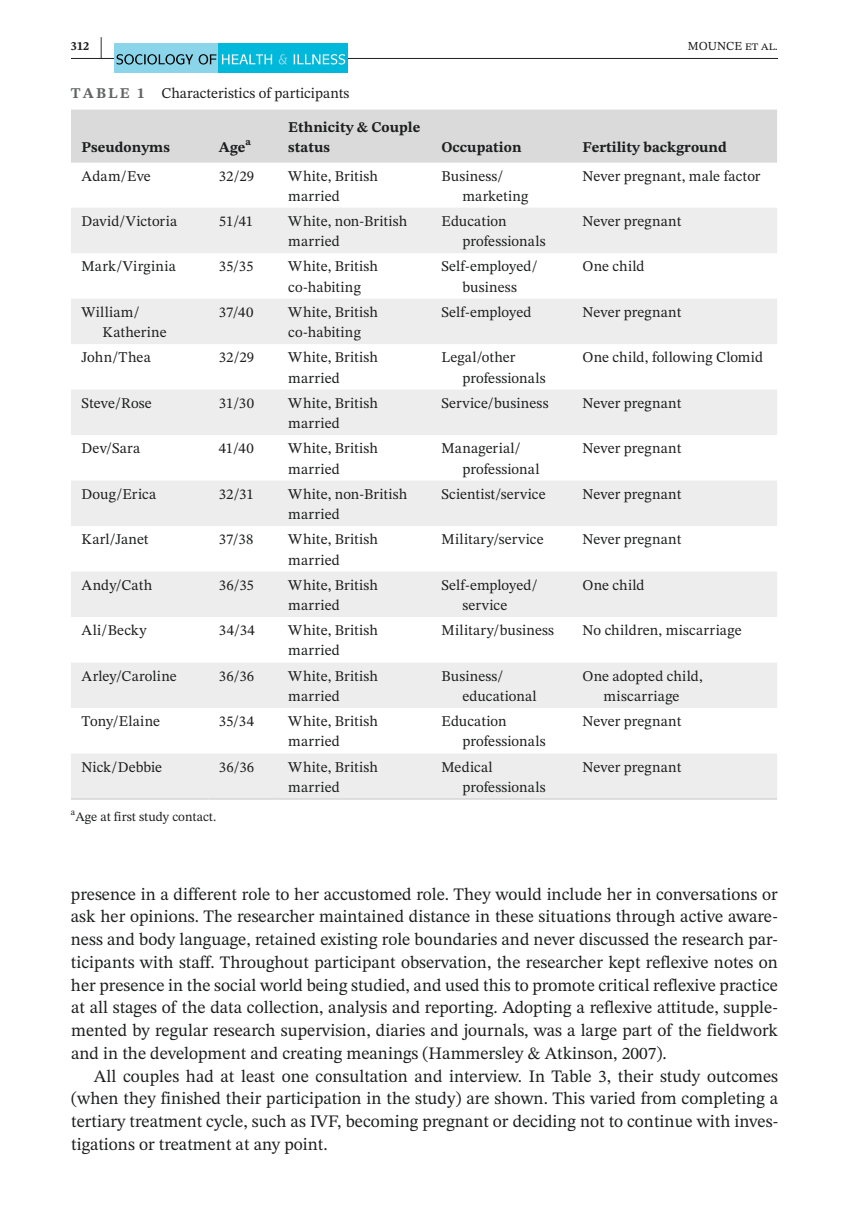
<style>
.page{position:relative;width:849px;height:1221px;background:#fff}
.page>*{position:absolute;margin:0;border:0;box-sizing:border-box;transform-origin:0 0}
.t1{font:17.5px/22.8px "STIX Two Text";color:#1d1e1f;text-align:justify}
.t2{font:14.88px/20.1px "STIX Two Text";letter-spacing:.01em;color:#1d1e1f}
.t3{font:700 14.88px/20.1px "STIX Two Text";color:#1d1e1f}
.t4{font:13.12px "STIX Two Text";color:#1d1e1f}
.t5{font:12.25px "STIX Two Text 3";color:#1d1e1f}
.t6{font:700 12.25px "STIX Two Text";color:#1d1e1f}
.t7{font:700 10.33px "STIX Two Text";color:#1d1e1f}
.t8{font:9.1px "STIX Two Text";color:#1d1e1f}
.s1{font-size:24.68px}
.s2{font-weight:700;color:#636464}
</style>
<div class="page">
<hr style="left:71px;top:58px;width:706px;height:1px;background:#1d1e1f">
<div style="left:114px;top:44px;width:104px;height:29px;background:#8ad5ea"></div>
<div style="left:218px;top:44px;width:130px;height:29px;background:#00b8da"></div>
<svg style="left:116px;top:54px;width:100px;height:11px"></svg>
<svg style="left:222px;top:54px;width:50px;height:10px"></svg>
<svg style="left:278px;top:54px;width:9px;height:11px"></svg>
<svg style="left:293px;top:54px;width:52px;height:11px"></svg>
<div style="left:71px;top:110px;width:705px;height:53px;background:#dadada"></div>
<svg style="left:71px;top:208px;width:705px;height:590px;fill:#ededed"></svg>
<hr style="left:71px;top:798px;width:137px;height:1px;background:#dadada">
<hr style="left:208px;top:798px;width:70px;height:1px;background:#dadada">
<hr style="left:278px;top:798px;width:153px;height:1px;background:#dadada">
<hr style="left:431px;top:798px;width:141px;height:1px;background:#dadada">
<hr style="left:572px;top:798px;width:204px;height:1px;background:#dadada">
<p class="t6" style="left:71px;top:37px;width:33px">312 <span class="s1">|</span></p>
<p class="t5" style="left:687px;top:37px;width:91px">MOUNCE et al.</p>
<p class="t2" style="left:71px;top:83px;width:280px"><span class="s2">TABLE 1</span> Characteristics of participants</p>
<p class="t3" style="left:81px;top:137px;width:90px">Pseudonyms</p>
<p class="t3" style="left:219px;top:137px;width:28px">Age</p>
<p class="t7" style="left:245px;top:134px;width:7px">a</p>
<p class="t3" style="left:288px;top:117px;width:134px">Ethnicity &amp; Couple status</p>
<p class="t3" style="left:441px;top:137px;width:82px">Occupation</p>
<p class="t3" style="left:582px;top:137px;width:146px">Fertility background</p>
<p class="t2" style="left:81px;top:165px;width:71px">Adam/Eve</p>
<p class="t2" style="left:219px;top:165px;width:37px">32/29</p>
<p class="t2" style="left:288px;top:165px;width:91px">White, British married</p>
<p class="t2" style="left:462px;top:165px;width:67px;text-indent:-21px">Business/ marketing</p>
<p class="t2" style="left:582px;top:165px;width:179px">Never pregnant, male factor</p>
<p class="t2" style="left:81px;top:211px;width:97px">David/Victoria</p>
<p class="t2" style="left:219px;top:211px;width:36px">51/41</p>
<p class="t2" style="left:288px;top:211px;width:121px">White, non-British married</p>
<p class="t2" style="left:462px;top:211px;width:85px;text-indent:-21px">Education professionals</p>
<p class="t2" style="left:582px;top:211px;width:100px">Never pregnant</p>
<p class="t2" style="left:81px;top:256px;width:96px">Mark/Virginia</p>
<p class="t2" style="left:219px;top:256px;width:36px">35/35</p>
<p class="t2" style="left:288px;top:256px;width:91px">White, British co-habiting</p>
<p class="t2" style="left:441px;top:256px;width:98px;text-align:center">Self-employed/ business</p>
<p class="t2" style="left:582px;top:256px;width:64px">One child</p>
<p class="t2" style="left:102px;top:302px;width:66px;text-indent:-21px">William/<br>Katherine</p>
<p class="t2" style="left:219px;top:302px;width:36px">37/40</p>
<p class="t2" style="left:288px;top:302px;width:91px">White, British co-habiting</p>
<p class="t2" style="left:441px;top:302px;width:92px">Self-employed</p>
<p class="t2" style="left:582px;top:302px;width:100px">Never pregnant</p>
<p class="t2" style="left:81px;top:347px;width:71px">John/Thea</p>
<p class="t2" style="left:219px;top:347px;width:37px">32/29</p>
<p class="t2" style="left:288px;top:347px;width:91px">White, British married</p>
<p class="t2" style="left:462px;top:347px;width:85px;text-indent:-21px">Legal/other professionals</p>
<p class="t2" style="left:582px;top:347px;width:182px">One child, following Clomid</p>
<p class="t2" style="left:81px;top:393px;width:72px">Steve/Rose</p>
<p class="t2" style="left:219px;top:393px;width:37px">31/30</p>
<p class="t2" style="left:288px;top:393px;width:91px">White, British married</p>
<p class="t2" style="left:441px;top:393px;width:109px">Service/business</p>
<p class="t2" style="left:582px;top:393px;width:100px">Never pregnant</p>
<p class="t2" style="left:81px;top:438px;width:60px">Dev/Sara</p>
<p class="t2" style="left:219px;top:438px;width:36px">41/40</p>
<p class="t2" style="left:288px;top:438px;width:91px">White, British married</p>
<p class="t2" style="left:462px;top:438px;width:79px;text-indent:-21px">Managerial/ professional</p>
<p class="t2" style="left:582px;top:438px;width:100px">Never pregnant</p>
<p class="t2" style="left:81px;top:484px;width:76px">Doug/Erica</p>
<p class="t2" style="left:219px;top:484px;width:36px">32/31</p>
<p class="t2" style="left:288px;top:484px;width:121px">White, non-British married</p>
<p class="t2" style="left:441px;top:484px;width:106px">Scientist/service</p>
<p class="t2" style="left:582px;top:484px;width:100px">Never pregnant</p>
<p class="t2" style="left:81px;top:529px;width:69px">Karl/Janet</p>
<p class="t2" style="left:219px;top:529px;width:36px">37/38</p>
<p class="t2" style="left:288px;top:529px;width:91px">White, British married</p>
<p class="t2" style="left:441px;top:529px;width:104px">Military/service</p>
<p class="t2" style="left:582px;top:529px;width:100px">Never pregnant</p>
<p class="t2" style="left:81px;top:574px;width:72px">Andy/Cath</p>
<p class="t2" style="left:219px;top:574px;width:37px">36/35</p>
<p class="t2" style="left:288px;top:574px;width:91px">White, British married</p>
<p class="t2" style="left:462px;top:574px;width:77px;text-indent:-21px">Self-employed/ service</p>
<p class="t2" style="left:582px;top:574px;width:64px">One child</p>
<p class="t2" style="left:81px;top:620px;width:67px">Ali/Becky</p>
<p class="t2" style="left:219px;top:620px;width:38px">34/34</p>
<p class="t2" style="left:288px;top:620px;width:91px">White, British married</p>
<p class="t2" style="left:441px;top:620px;width:114px">Military/business</p>
<p class="t2" style="left:582px;top:620px;width:160px">No children, miscarriage</p>
<p class="t2" style="left:81px;top:665px;width:97px">Arley/Caroline</p>
<p class="t2" style="left:219px;top:665px;width:37px">36/36</p>
<p class="t2" style="left:288px;top:665px;width:91px">White, British married</p>
<p class="t2" style="left:462px;top:665px;width:76px;text-indent:-21px">Business/ educational</p>
<p class="t2" style="left:582px;top:665px;width:122px;text-align:center">One adopted child, miscarriage</p>
<p class="t2" style="left:81px;top:711px;width:80px">Tony/Elaine</p>
<p class="t2" style="left:219px;top:711px;width:37px">35/34</p>
<p class="t2" style="left:288px;top:711px;width:91px">White, British married</p>
<p class="t2" style="left:462px;top:711px;width:85px;text-indent:-21px">Education professionals</p>
<p class="t2" style="left:582px;top:711px;width:100px">Never pregnant</p>
<p class="t2" style="left:81px;top:756px;width:82px">Nick/Debbie</p>
<p class="t2" style="left:219px;top:756px;width:37px">36/36</p>
<p class="t2" style="left:288px;top:756px;width:91px">White, British married</p>
<p class="t2" style="left:462px;top:756px;width:85px;text-indent:-21px">Medical professionals</p>
<p class="t2" style="left:582px;top:756px;width:100px">Never pregnant</p>
<p class="t8" style="left:71px;top:805px;width:6px">a</p>
<p class="t4" style="left:75px;top:807px;width:142px">Age at first study contact.</p>
<p class="t1" style="left:71px;top:882px;width:708px">presence in a different role to her accustomed role. They would include her in conversations or ask her opinions. The researcher maintained distance in these situations through active aware&shy;ness and body language, retained existing role boundaries and never discussed the research par&shy;ticipants with staff. Throughout participant observation, the researcher kept reflexive notes on her presence in the social world being studied, and used this to promote critical reflexive practice at all stages of the data collection, analysis and reporting. Adopting a reflexive attitude, supple&shy;mented by regular research supervision, diaries and journals, was a large part of the fieldwork and in the development and creating meanings (Hammersley &amp; Atkinson, 2007).</p>
<p class="t1" style="left:71px;top:1064px;width:708px;text-indent:23px">All couples had at least one consultation and interview. In Table 3, their study outcomes (when they finished their participation in the study) are shown. This varied from completing a tertiary treatment cycle, such as IVF, becoming pregnant or deciding not to continue with inves&shy;tigations or treatment at any point.</p>
</div>
